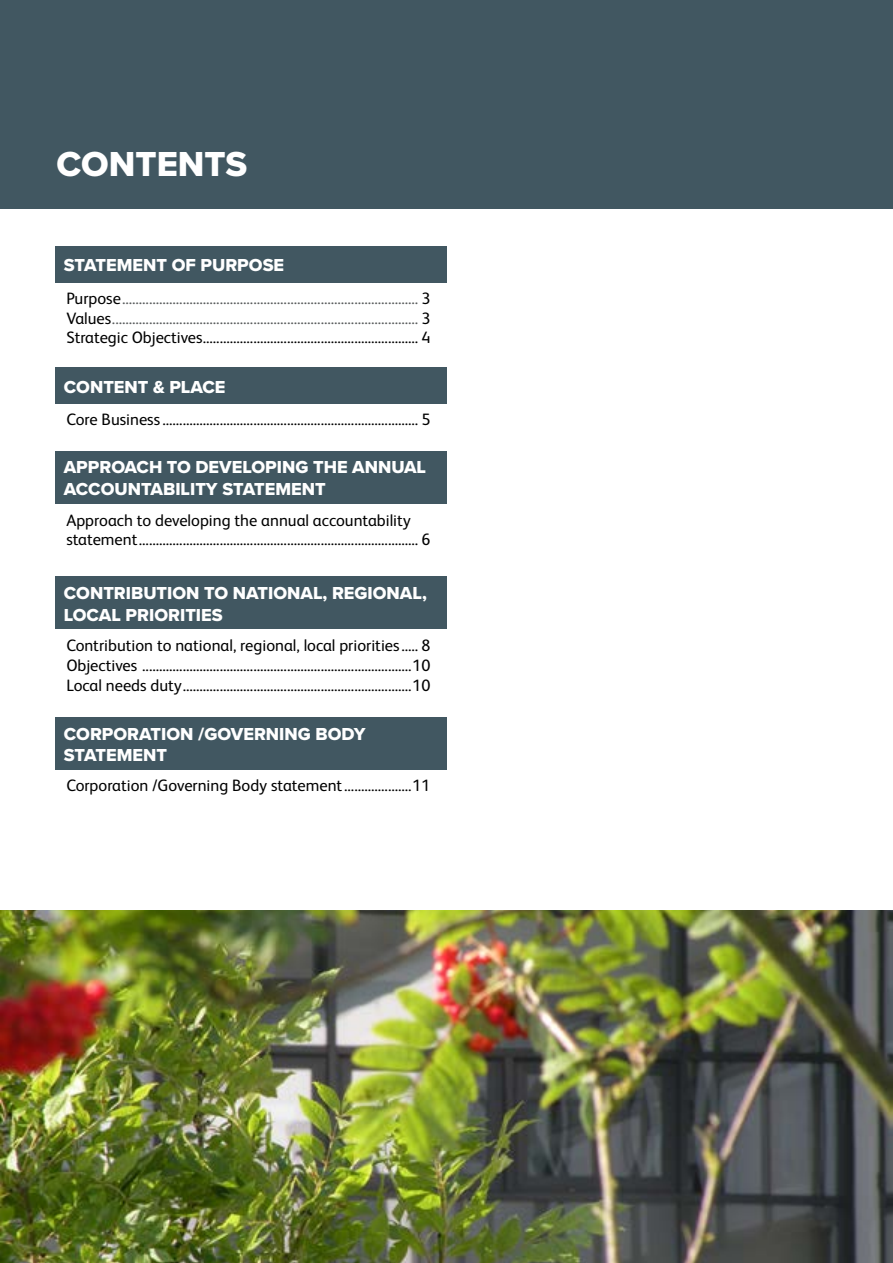
<style>
.page{position:relative;width:893px;height:1263px;background:#fff}
.page>*{position:absolute;margin:0;border:0;box-sizing:border-box;transform-origin:0 0}
.t1{font:36px "Proxima Nova Extrabld";color:#fff}
.t2{font:18px/21.6px "Proxima Nova Extrabld";color:#fff}
.t3{font:16.5px/19.8px "FS Albert";color:#000}
.t4{font:16.5px/19.8px "FS Albert";color:#595c5d;text-align:justify}
.s1{color:#000}
</style>
<div class="page">
<div style="left:55px;top:246px;width:391px;height:36px;background:#415761"></div>
<div style="left:55px;top:368px;width:391px;height:36px;background:#415761"></div>
<div style="left:55px;top:451px;width:391px;height:53px;background:#415761"></div>
<img style="left:0;top:910px;width:893px;height:353px">
<div style="left:0;top:0;width:893px;height:208px;background:#415761"></div>
<div style="left:55px;top:576px;width:391px;height:53px;background:#415761"></div>
<div style="left:55px;top:717px;width:391px;height:53px;background:#415761"></div>
<h1 class="t1" style="left:56px;top:137px;width:192px">CONTENTS</h1>
<p class="t2" style="left:64px;top:254px;width:222px">STATEMENT OF PURPOSE</p>
<p class="t4" style="left:66px;top:287px;width:366px"><span class="s1">Purpose</span>........................................................................................ <span class="s1">3<br>Values</span>........................................................................................... <span class="s1">3<br>Strategic Objectives................................................................ 4</span></p>
<p class="t2" style="left:64px;top:376px;width:163px">CONTENT &amp; PLACE</p>
<p class="t3" style="left:66px;top:409px;width:366px">Core Business............................................................................ 5</p>
<p class="t2" style="left:64px;top:456px;width:364px">APPROACH TO DEVELOPING THE ANNUAL<br>ACCOUNTABILITY STATEMENT</p>
<p class="t3" style="left:66px;top:509px;width:366px">Approach to developing the annual accountability statement................................................................................... 6</p>
<p class="t2" style="left:64px;top:582px;width:365px">CONTRIBUTION TO NATIONAL, REGIONAL,<br>LOCAL PRIORITIES</p>
<p class="t3" style="left:66px;top:635px;width:366px;text-align:justify">Contribution to national, regional, local priorities..... 8<br>Objectives ................................................................................10<br>Local needs duty....................................................................10</p>
<p class="t2" style="left:64px;top:723px;width:303px">CORPORATION /GOVERNING BODY<br>STATEMENT</p>
<p class="t3" style="left:66px;top:775px;width:366px">Corporation /Governing Body statement....................11</p>
</div>
